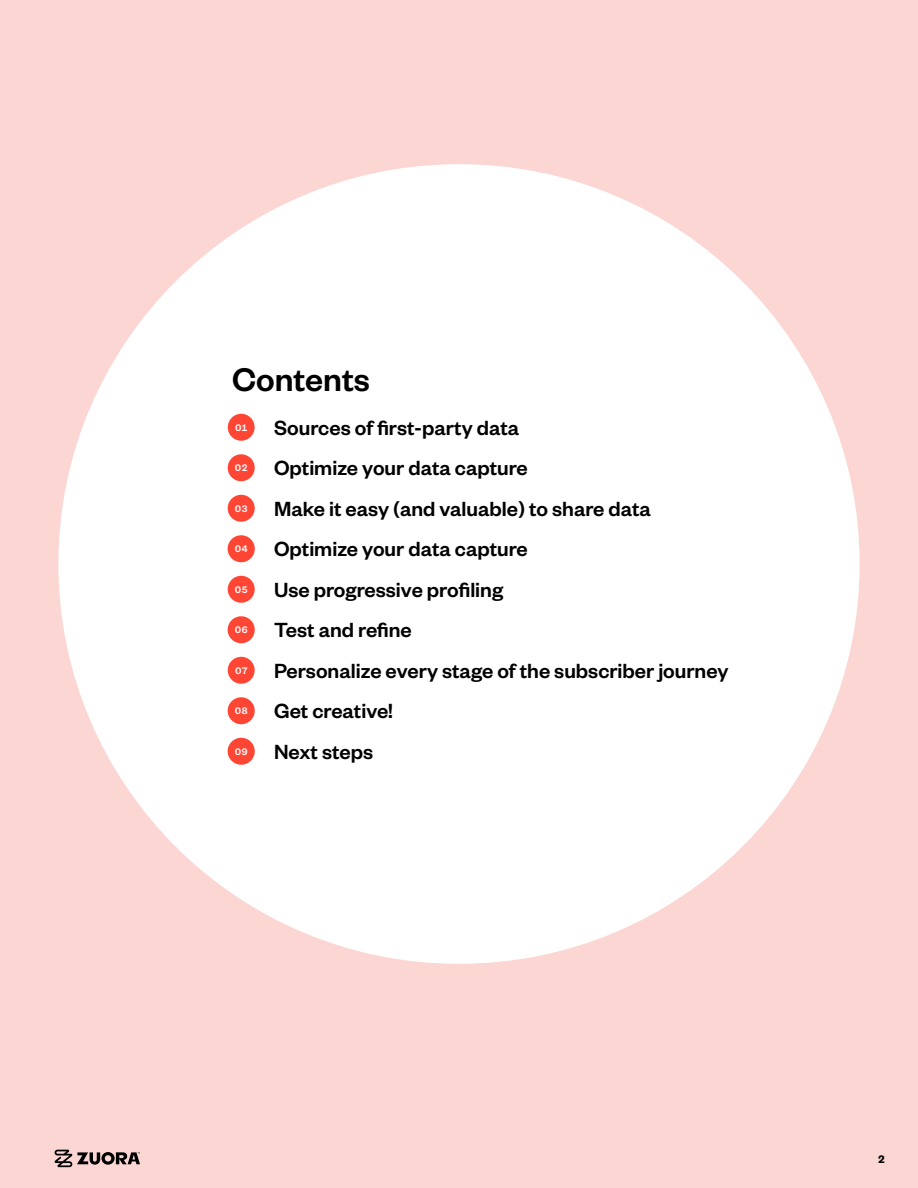
<style>
.page{position:relative;width:918px;height:1188px;background:#fff}
.page>*{position:absolute;margin:0;border:0;box-sizing:border-box;transform-origin:0 0}
.H2_-_Contents_Headin{font:500 36px "Founders Grotesk";color:#000}
.H3_-_Contents_Sectio{font:500 22.5px "Founders Grotesk";color:#000}
.t1{font:600 12px "Founders Grotesk Mono";color:#000}
.Contents_Numbers{font:500 10.5px "Founders Grotesk Mono";color:#fff}
</style>
<div class="page">
<div style="left:0;top:1128px;width:918px;height:60px;background:#fbd6d3"></div>
<svg style="left:54px;top:1150px;width:86px;height:17px"></svg>
<div style="left:0;top:0;width:918px;height:1131px;background:#fbd6d3"></div>
<div style="left:58px;top:164px;width:802px;height:800px;background:#fff;border-radius:50%"></div>
<div style="left:228px;top:414px;width:27px;height:27px;background:#ff4635;border-radius:13px"></div>
<div style="left:228px;top:454px;width:27px;height:27px;background:#ff4635;border-radius:13px"></div>
<div style="left:228px;top:495px;width:27px;height:27px;background:#ff4635;border-radius:13px"></div>
<div style="left:228px;top:535px;width:27px;height:27px;background:#ff4635;border-radius:13px"></div>
<div style="left:228px;top:576px;width:27px;height:27px;background:#ff4635;border-radius:13px"></div>
<div style="left:228px;top:616px;width:27px;height:27px;background:#ff4635;border-radius:13px"></div>
<div style="left:228px;top:657px;width:27px;height:27px;background:#ff4635;border-radius:13px"></div>
<div style="left:228px;top:697px;width:27px;height:27px;background:#ff4635;border-radius:13px"></div>
<div style="left:228px;top:738px;width:27px;height:27px;background:#ff4635;border-radius:13px"></div>
<p class="H2_-_Contents_Headin" style="left:232px;top:357px;width:139px">Contents</p>
<p class="H3_-_Contents_Sectio" style="left:274px;top:414px;width:247px">Sources of first-party data</p>
<p class="H3_-_Contents_Sectio" style="left:274px;top:454px;width:255px">Optimize your data capture</p>
<p class="H3_-_Contents_Sectio" style="left:274px;top:495px;width:378px">Make it easy (and valuable) to share data</p>
<p class="H3_-_Contents_Sectio" style="left:274px;top:535px;width:255px">Optimize your data capture</p>
<p class="H3_-_Contents_Sectio" style="left:274px;top:576px;width:231px">Use progressive profiling</p>
<p class="H3_-_Contents_Sectio" style="left:274px;top:616px;width:139px">Test and refine</p>
<p class="H3_-_Contents_Sectio" style="left:274px;top:657px;width:456px">Personalize every stage of the subscriber journey</p>
<p class="H3_-_Contents_Sectio" style="left:274px;top:697px;width:120px">Get creative!</p>
<p class="H3_-_Contents_Sectio" style="left:274px;top:738px;width:100px">Next steps</p>
<p class="Contents_Numbers" style="left:235px;top:421px;width:14px">01</p>
<p class="Contents_Numbers" style="left:235px;top:462px;width:14px">02</p>
<p class="Contents_Numbers" style="left:235px;top:502px;width:14px">03</p>
<p class="Contents_Numbers" style="left:235px;top:543px;width:15px">04</p>
<p class="Contents_Numbers" style="left:235px;top:583px;width:14px">05</p>
<p class="Contents_Numbers" style="left:235px;top:624px;width:14px">06</p>
<p class="Contents_Numbers" style="left:235px;top:664px;width:14px">07</p>
<p class="Contents_Numbers" style="left:235px;top:705px;width:14px">08</p>
<p class="Contents_Numbers" style="left:235px;top:745px;width:14px">09</p>
<p class="t1" style="left:878px;top:1152px;width:9px">2</p>
</div>
